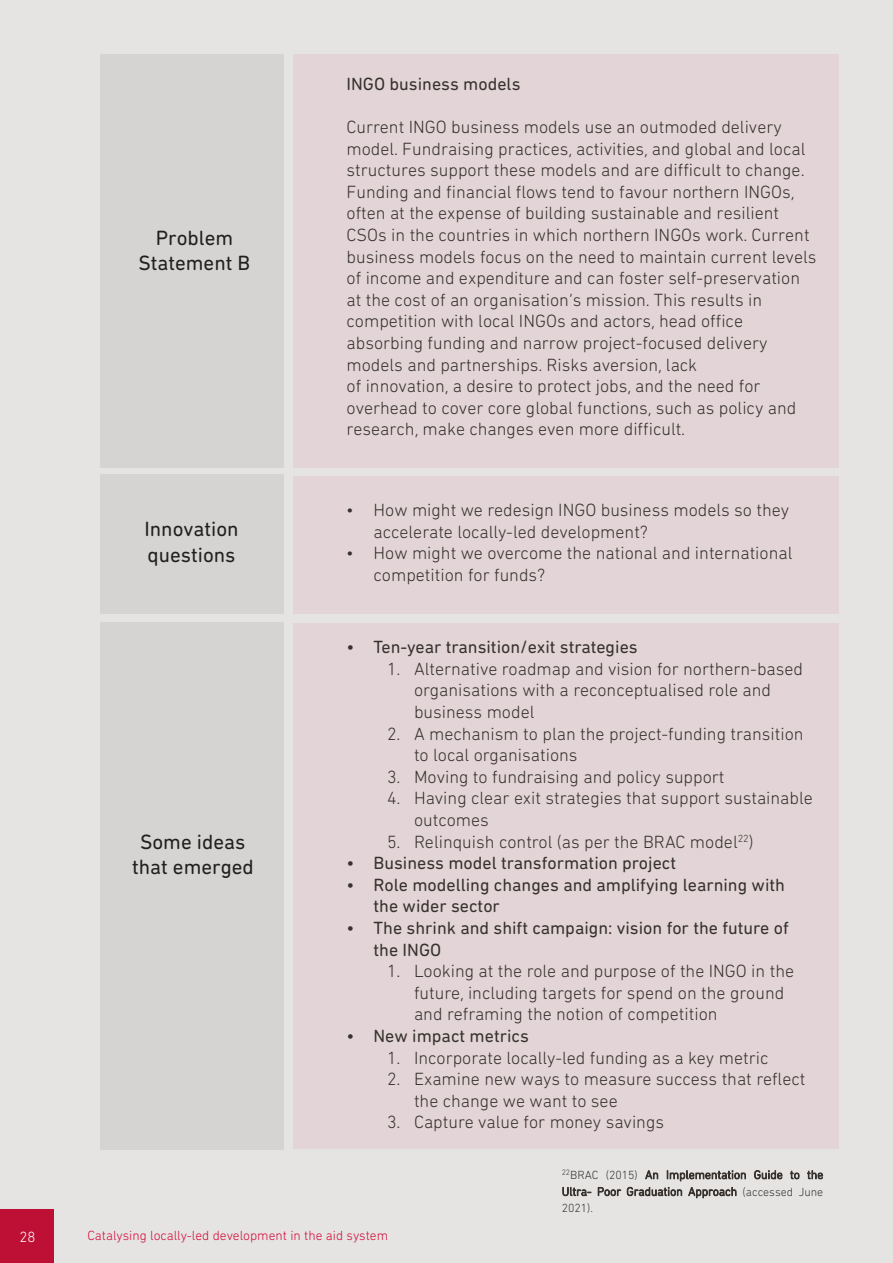
<style>
.page{position:relative;width:893px;height:1263px;background:#e5e4e3}
.page>*{position:absolute;margin:0;border:0;box-sizing:border-box;transform-origin:0 0}
.t1{font:21px/25.2px "DIN Next Rounded LT Pro";color:#231f20;text-align:center}
.t2{font:300 18px/21.6px "DIN Next Rounded LT Pro";color:#37322e}
.t3{font:18px/21.6px "DIN Next Rounded LT Pro";color:#37322e}
.t4{font:300 15px "DIN Next Rounded LT Pro";color:#fff}
.t5{font:300 13.5px "DIN Next Rounded LT Pro";color:#d30c37}
.t6{font:300 12px/16.8px "DIN Next Rounded LT Pro";color:#37322e;text-align:justify}
</style>
<div class="page">
<div style="left:100px;top:54px;width:184px;height:413px;background:#d5d4d3"></div>
<div style="left:101px;top:475px;width:183px;height:139px;background:#d5d4d3"></div>
<div style="left:100px;top:622px;width:184px;height:527px;background:#d5d4d3"></div>
<div style="left:293px;top:54px;width:546px;height:413px;background:#e3d5d7"></div>
<div style="left:293px;top:476px;width:546px;height:138px;background:#e3d5d7"></div>
<div style="left:293px;top:624px;width:546px;height:525px;background:#e3d5d7"></div>
<p class="t1" style="left:138px;top:225px;width:113px">Problem<br>Statement B</p>
<p class="t1" style="left:144px;top:516px;width:96px;text-align:left">Innovation questions</p>
<p class="t1" style="left:132px;top:829px;width:123px">Some ideas that emerged</p>
<p class="t3" style="left:346px;top:73px;width:175px">INGO business models</p>
<p class="t2" style="left:346px;top:116px;width:471px">Current INGO business models use an outmoded delivery model. Fundraising practices, activities, and global and local structures support these models and are difficult to change.<br>Funding and financial flows tend to favour northern INGOs, often at the expense of building sustainable and resilient CSOs in the countries in which northern INGOs work. Current business models focus on the need to maintain current levels of income and expenditure and can foster self-preservation at the cost of an organisation’s mission. This results in competition with local INGOs and actors, head office absorbing funding and narrow project-focused delivery models and partnerships. Risks aversion, lack<br>of innovation, a desire to protect jobs, and the need for overhead to cover core global functions, such as policy and research, make changes even more difficult.</p>
<p class="t2" style="left:374px;top:499px;width:417px;text-indent:-27px">• How might we redesign INGO business models so they accelerate locally-led development?</p>
<p class="t2" style="left:374px;top:542px;width:420px;text-indent:-27px">• How might we overcome the national and international competition for funds?</p>
<p class="t3" style="left:346px;top:636px;width:293px">• Ten-year transition/exit strategies</p>
<p class="t2" style="left:414px;top:658px;width:391px;text-indent:-27px">1. Alternative roadmap and vision for northern-based organisations with a reconceptualised role and business model</p>
<p class="t2" style="left:414px;top:722px;width:391px;text-indent:-27px">2. A mechanism to plan the project-funding transition to local organisations</p>
<p class="t2" style="left:387px;top:766px;width:339px">3. Moving to fundraising and policy support</p>
<p class="t2" style="left:414px;top:787px;width:400px;text-indent:-27px">4. Having clear exit strategies that support sustainable outcomes</p>
<p class="t2" style="left:387px;top:830px;width:368px">5. Relinquish control (as per the BRAC model<sup>22</sup>)</p>
<p class="t3" style="left:347px;top:852px;width:331px">• Business model transformation project</p>
<p class="t3" style="left:374px;top:874px;width:413px;text-indent:-27px">• Role modelling changes and amplifying learning with the wider sector</p>
<p class="t3" style="left:374px;top:917px;width:417px;text-indent:-27px">• The shrink and shift campaign: vision for the future of the INGO</p>
<p class="t2" style="left:414px;top:960px;width:382px;text-indent:-27px">1. Looking at the role and purpose of the INGO in the future, including targets for spend on the ground and reframing the notion of competition</p>
<p class="t3" style="left:347px;top:1025px;width:184px">• New impact metrics</p>
<p class="t2" style="left:387px;top:1046px;width:383px">1. Incorporate locally-led funding as a key metric</p>
<p class="t2" style="left:414px;top:1068px;width:393px;text-indent:-27px">2. Examine new ways to measure success that reflect the change we want to see</p>
<p class="t2" style="left:387px;top:1111px;width:279px">3. Capture value for money savings</p>
<p class="t6" style="left:562px;top:1166px;width:263px"><sup>22</sup>BRAC (2015) An Implementation Guide to the Ultra- Poor Graduation Approach (accessed June 2021).</p>
<p class="t4" style="left:20px;top:1229px;width:17px">28</p>
<p class="t5" style="left:87px;top:1228px;width:302px">Catalysing locally-led development in the aid system</p>
</div>
